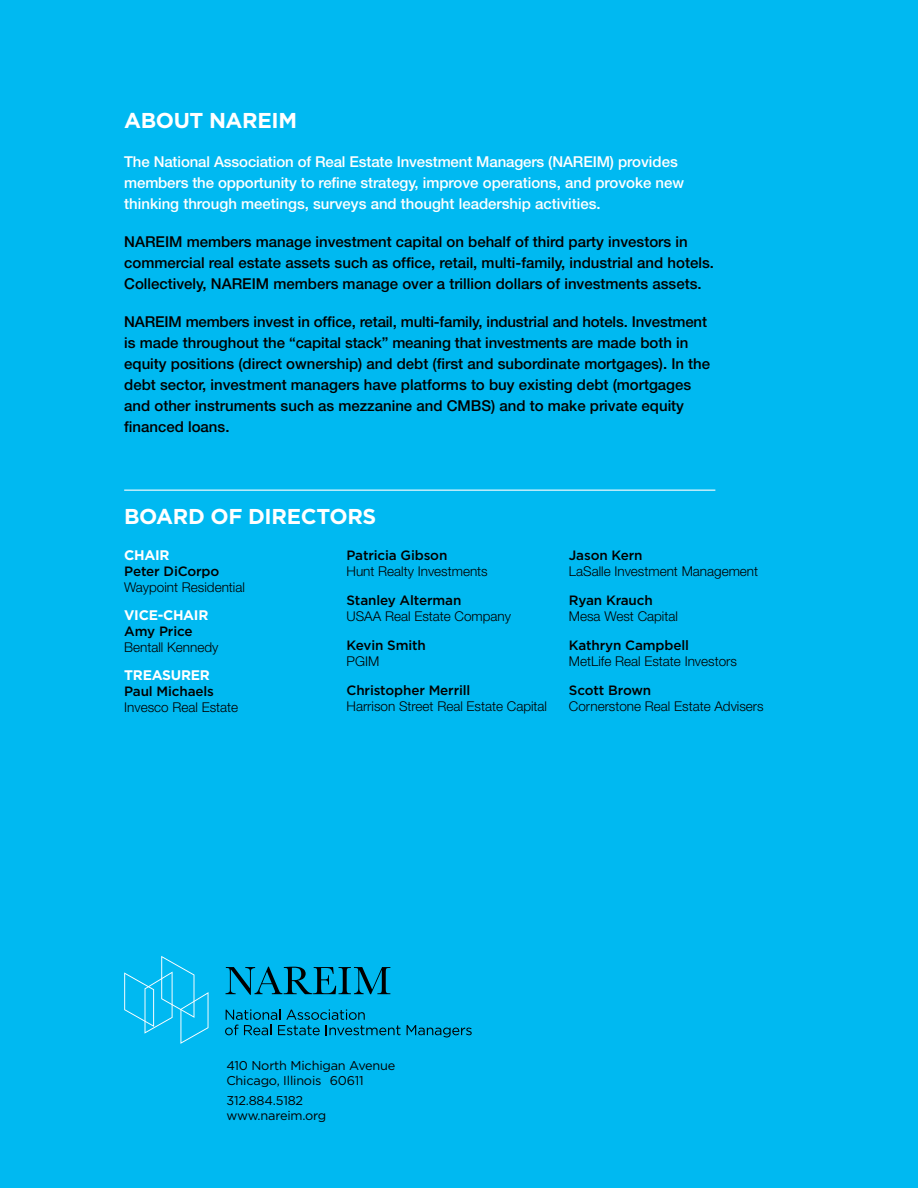
<style>
.page{position:relative;width:918px;height:1188px;background:#00b9f1}
.page>*{position:absolute;margin:0;border:0;box-sizing:border-box;transform-origin:0 0}
.t1{font:700 21.45px "Gotham";letter-spacing:-.02em;color:#fff}
.t2{font:500 15px/21px "Helvetica Neue";color:#000}
.t3{font:500 15px/21px "Helvetica Neue";letter-spacing:-.01em;color:#fff}
.t4{font:700 13.8px "Gotham";color:#fff}
.t5{font:300 13.5px "Helvetica Neue";color:#000}
.t6{font:500 13.5px "Gotham";letter-spacing:-.01em;color:#000}
.t7{font:12.75px/15px "Gotham";letter-spacing:-.015em;color:#000}
</style>
<div class="page">
<hr style="left:124px;top:490px;width:591px;height:1px;background:#fff">
<svg style="left:124px;top:956px;width:85px;height:88px"></svg>
<svg style="left:225px;top:1009px;width:176px;height:26px"></svg>
<svg style="left:407px;top:1025px;width:65px;height:12px"></svg>
<svg style="left:226px;top:967px;width:164px;height:28px"></svg>
<h1 class="t1" style="left:124px;top:108px;width:33px">ABOUT</h1>
<h1 class="t1" style="left:209px;top:108px;width:90px">NAREIM</h1>
<p class="t3" style="left:124px;top:151px;width:562px">The National Association of Real Estate Investment Managers (NAREIM) provides members the opportunity to refine strategy, improve operations, and provoke new thinking through meetings, surveys and thought leadership activities.</p>
<p class="t2" style="left:124px;top:231px;width:591px">NAREIM members manage investment capital on behalf of third party investors in commercial real estate assets such as office, retail, multi-family, industrial and hotels.<br>Collectively, NAREIM members manage over a trillion dollars of investments assets.</p>
<p class="t2" style="left:124px;top:311px;width:588px">NAREIM members invest in office, retail, multi-family, industrial and hotels. Investment is made throughout the “capital stack” meaning that investments are made both in equity positions (direct ownership) and debt (first and subordinate mortgages). In the debt sector, investment managers have platforms to buy existing debt (mortgages and other instruments such as mezzanine and CMBS) and to make private equity financed loans.</p>
<h1 class="t1" style="left:124px;top:504px;width:193px">BOARD OF DIRECTO</h1>
<h1 class="t1" style="left:347px;top:504px;width:29px">RS</h1>
<p class="t4" style="left:124px;top:547px;width:10px">CHAIR</p>
<p class="t6" style="left:124px;top:563px;width:97px">Peter DiCorpo</p>
<p class="t5" style="left:124px;top:579px;width:122px">Waypoint Residential</p>
<p class="t4" style="left:124px;top:607px;width:49px">VICE-CHAIR</p>
<p class="t6" style="left:124px;top:623px;width:70px">Amy Price</p>
<p class="t5" style="left:124px;top:639px;width:96px">Bentall Kennedy</p>
<p class="t4" style="left:124px;top:667px;width:11px">TREA</p>
<p class="t4" style="left:162px;top:667px;width:29px">SURER</p>
<p class="t6" style="left:124px;top:683px;width:91px">Paul Michaels</p>
<p class="t5" style="left:124px;top:699px;width:116px">Invesco Real Estate</p>
<p class="t6" style="left:347px;top:547px;width:102px">Patricia Gibson</p>
<p class="t5" style="left:347px;top:563px;width:143px">Hunt Realty Investments</p>
<p class="t6" style="left:347px;top:592px;width:116px">Stanley Alterman</p>
<p class="t5" style="left:347px;top:608px;width:166px">USAA Real Estate Company</p>
<p class="t6" style="left:347px;top:637px;width:81px">Kevin Smith</p>
<p class="t5" style="left:347px;top:653px;width:34px">PGIM</p>
<p class="t6" style="left:347px;top:682px;width:125px">Christopher Merrill</p>
<p class="t5" style="left:347px;top:698px;width:202px">Harrison Street Real Estate Capital</p>
<p class="t6" style="left:569px;top:547px;width:75px">Jason Kern</p>
<p class="t5" style="left:569px;top:563px;width:191px">LaSalle Investment Management</p>
<p class="t6" style="left:569px;top:593px;width:85px">Ryan Krauch</p>
<p class="t5" style="left:569px;top:608px;width:111px">Mesa West Capital</p>
<p class="t6" style="left:569px;top:638px;width:122px">Kathryn Campbell</p>
<p class="t5" style="left:569px;top:653px;width:170px">MetLife Real Estate Investors</p>
<p class="t6" style="left:569px;top:683px;width:84px">Scott Brown</p>
<p class="t5" style="left:569px;top:698px;width:196px">Cornerstone Real Estate Advisers</p>
<p class="t7" style="left:226px;top:1058px;width:171px">410 North Michigan Avenue<br>Chicago, Illinois 60611</p>
<p class="t7" style="left:226px;top:1093px;width:102px">312.884.5182 www.nareim.org</p>
</div>
